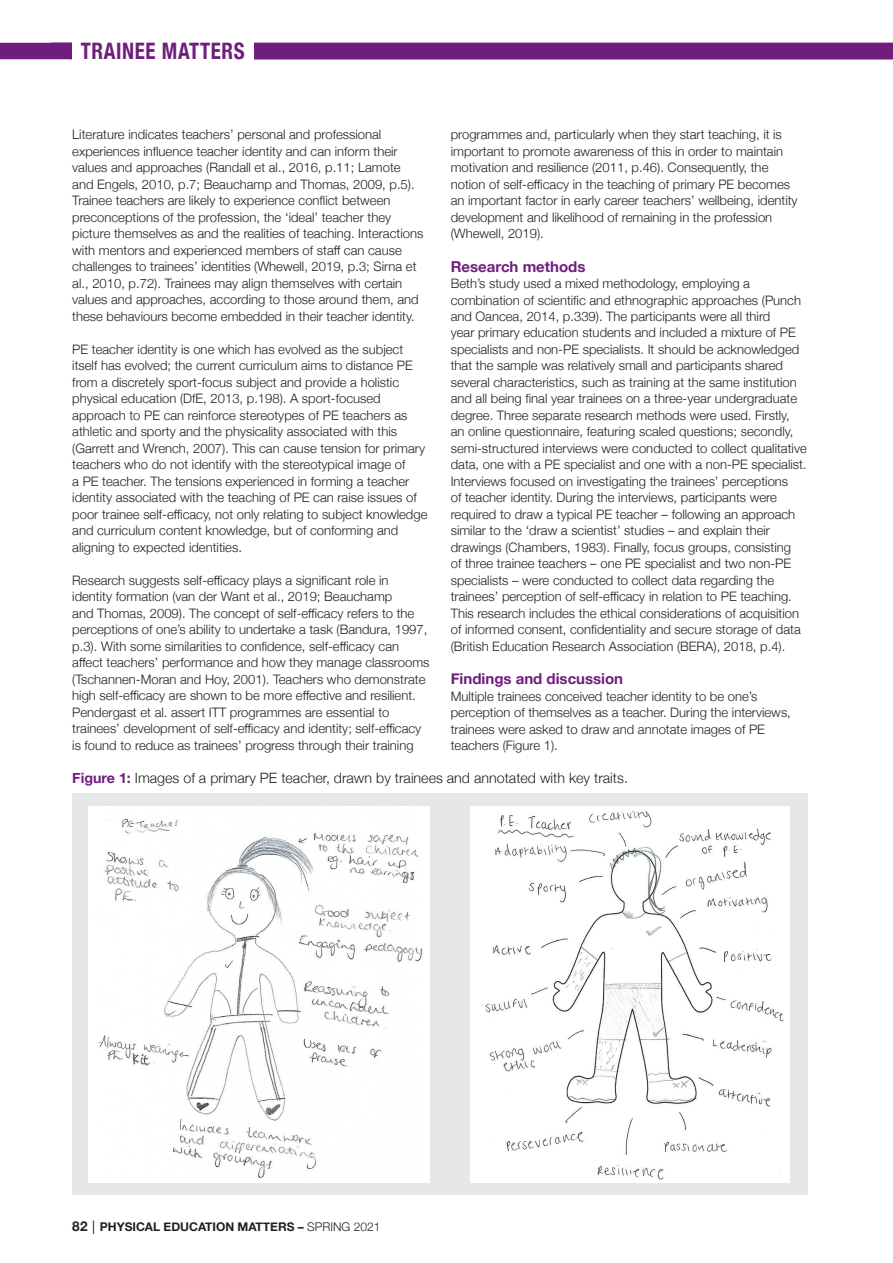
<style>
.page{position:relative;width:893px;height:1263px;background:#fff}
.page>*{position:absolute;margin:0;border:0;box-sizing:border-box;transform-origin:0 0}
.t1{font:700 condensed 22.65px "Helvetica Neue";letter-spacing:.03em;color:#701e7d;scale:.93 1}
.t2{font:700 15px "Helvetica Neue";color:#701e7d}
.t3{font:300 14.25px "Helvetica Neue";color:#231f20}
.t4{font:300 13.05px/16.5px "Helvetica Neue";color:#231f20}
.t5{font:700 12px "Helvetica Neue";color:#231f20}
.s1{font-weight:700;color:#701e7d}
.s2{font-size:13.5px}
.s3{font-weight:400;font-size:13.5px}
.s4{font-weight:300}
</style>
<div class="page">
<div style="left:0;top:43px;width:893px;height:16px;background:#701e7d"></div>
<div style="left:72px;top:794px;width:736px;height:401px;background:#e6e7e9"></div>
<div style="left:88px;top:806px;width:341px;height:377px;background:#fff"></div>
<img style="left:99px;top:818px;width:324px;height:360px">
<div style="left:470px;top:806px;width:320px;height:377px;background:#fff"></div>
<img style="left:485px;top:810px;width:299px;height:370px">
<div style="left:72px;top:38px;width:181px;height:29px;background:#fff"></div>
<h1 class="t1" style="left:81px;top:33px;width:178px">TRAINEE MATTERS</h1>
<p class="t4" style="left:451px;top:125px;width:348px">programmes and, particularly when they start teaching, it is important to promote awareness of this in order to maintain motivation and resilience (2011, p.46). Consequently, the notion of self-efficacy in the teaching of primary PE becomes an important factor in early career teachers’ wellbeing, identity development and likelihood of remaining in the profession (Whewell, 2019).</p>
<p class="t2" style="left:451px;top:254px;width:136px">Research methods</p>
<p class="t4" style="left:451px;top:274px;width:358px">Beth’s study used a mixed methodology, employing a combination of scientific and ethnographic approaches (Punch and Oancea, 2014, p.339). The participants were all third<br>year primary education students and included a mixture of PE specialists and non-PE specialists. It should be acknowledged that the sample was relatively small and participants shared several characteristics, such as training at the same institution and all being final year trainees on a three-year undergraduate degree. Three separate research methods were used. Firstly,<br>an online questionnaire, featuring scaled questions; secondly, semi-structured interviews were conducted to collect qualitative data, one with a PE specialist and one with a non-PE specialist.<br>Interviews focused on investigating the trainees’ perceptions<br>of teacher identity. During the interviews, participants were required to draw a typical PE teacher – following an approach similar to the ‘draw a scientist’ studies – and explain their drawings (Chambers, 1983). Finally, focus groups, consisting<br>of three trainee teachers – one PE specialist and two non-PE specialists – were conducted to collect data regarding the trainees’ perception of self-efficacy in relation to PE teaching.<br>This research includes the ethical considerations of acquisition of informed consent, confidentiality and secure storage of data (British Education Research Association (BERA), 2018, p.4).</p>
<p class="t2" style="left:451px;top:667px;width:174px">Findings and discussion</p>
<p class="t4" style="left:451px;top:687px;width:342px">Multiple trainees conceived teacher identity to be one’s perception of themselves as a teacher. During the interviews, trainees were asked to draw and annotate images of PE teachers (Figure 1).</p>
<p class="t3" style="left:72px;top:767px;width:557px"><span class="s1">Figure 1:</span> Images of a primary PE teacher, drawn by trainees and annotated with key traits.</p>
<p class="t4" style="left:72px;top:126px;width:352px">Literature indicates teachers’ personal and professional experiences influence teacher identity and can inform their values and approaches (Randall et al., 2016, p.11; Lamote and Engels, 2010, p.7; Beauchamp and Thomas, 2009, p.5).<br>Trainee teachers are likely to experience conflict between preconceptions of the profession, the ‘ideal’ teacher they picture themselves as and the realities of teaching. Interactions with mentors and experienced members of staff can cause challenges to trainees’ identities (Whewell, 2019, p.3; Sirna et al., 2010, p.72). Trainees may align themselves with certain values and approaches, according to those around them, and these behaviours become embedded in their teacher identity.</p>
<p class="t4" style="left:72px;top:340px;width:357px">PE teacher identity is one which has evolved as the subject itself has evolved; the current curriculum aims to distance PE from a discretely sport-focus subject and provide a holistic physical education (DfE, 2013, p.198). A sport-focused approach to PE can reinforce stereotypes of PE teachers as athletic and sporty and the physicality associated with this (Garrett and Wrench, 2007). This can cause tension for primary teachers who do not identify with the stereotypical image of<br>a PE teacher. The tensions experienced in forming a teacher identity associated with the teaching of PE can raise issues of poor trainee self-efficacy, not only relating to subject knowledge and curriculum content knowledge, but of conforming and aligning to expected identities.</p>
<p class="t4" style="left:72px;top:571px;width:359px">Research suggests self-efficacy plays a significant role in identity formation (van der Want et al., 2019; Beauchamp<br>and Thomas, 2009). The concept of self-efficacy refers to the perceptions of one’s ability to undertake a task (Bandura, 1997, p.3). With some similarities to confidence, self-efficacy can affect teachers’ performance and how they manage classrooms (Tschannen-Moran and Hoy, 2001). Teachers who demonstrate high self-efficacy are shown to be more effective and resilient.<br>Pendergast et al. assert ITT programmes are essential to trainees’ development of self-efficacy and identity; self-efficacy is found to reduce as trainees’ progress through their training</p>
<p class="t5" style="left:72px;top:1217px;width:310px"><span class="s2">82</span> <span class="s3">|</span> PHYSICAL EDUCATION MATTERS – <span class="s4">SPRING 2021</span></p>
</div>
